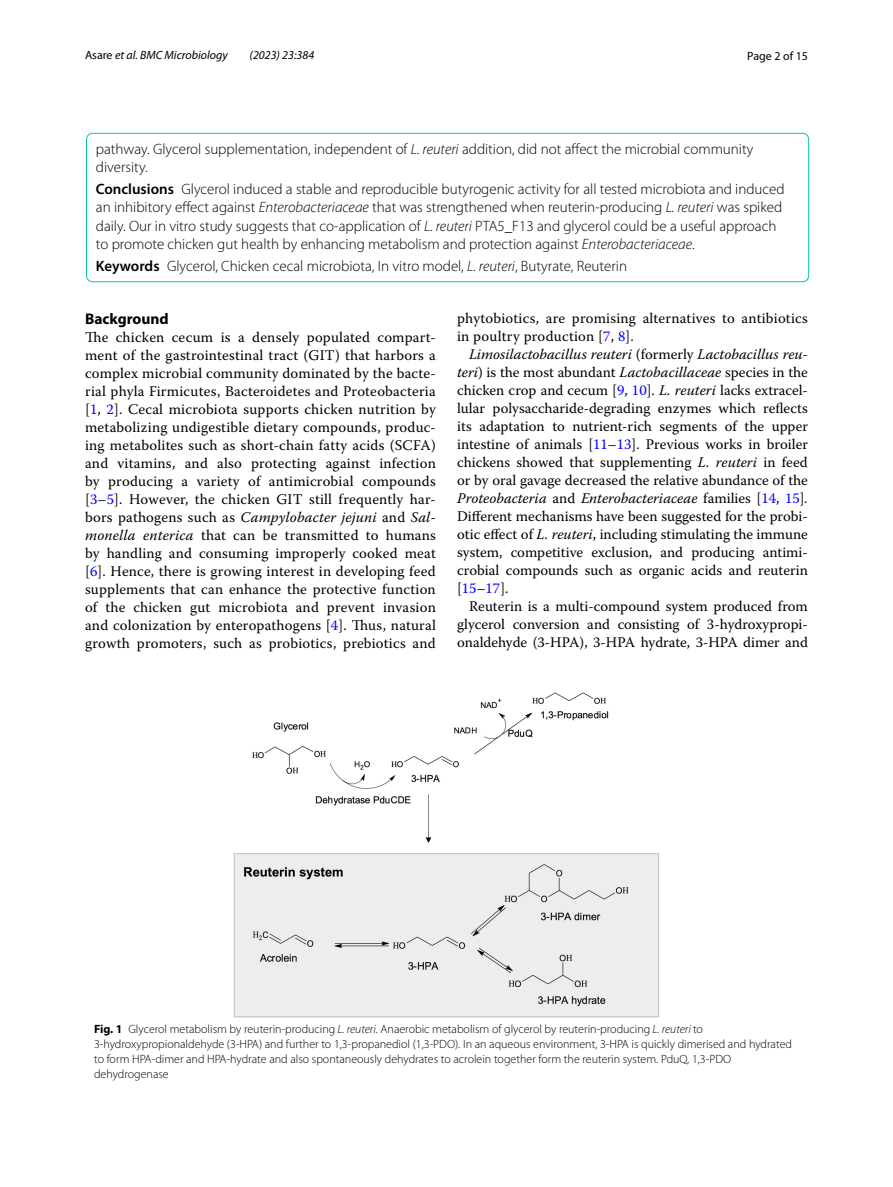
<style>
.page{position:relative;width:893px;height:1187px;background:#fff}
.page>*{position:absolute;margin:0;border:0;box-sizing:border-box;transform-origin:0 0}
.t1{font:700 15.45px "Myriad Pro";color:#000}
.t2{font:300 15px/18px "Myriad Pro";color:#000}
.t3{font:14.7px/18px "Warnock Pro";letter-spacing:.01em;color:#000;text-align:justify}
.t4{font:300 12px/15px "Myriad Pro";color:#000}
.t5{font:italic 12px "Myriad Pro";color:#000}
.t6{font:12px "Myriad Pro";color:#000}
.s1{font-style:normal}
.s2{font-style:italic}
.s3{font-weight:600}
.s4{color:#00f}
.s5{font-weight:700}
</style>
<div class="page">
<div style="left:86px;top:133px;width:723px;height:149px;border:1px solid #04c9a8;border-radius:6px"></div>
<img style="left:234px;top:692px;width:425px;height:325px">
<p class="t5" style="left:85px;top:48px;width:144px"><span class="s1">Asare</span> et al. BMC Microbiology</p>
<p class="t5" style="left:250px;top:48px;width:66px">(2023) 23:384</p>
<p class="t6" style="left:747px;top:48px;width:62px">Page 2 of 15</p>
<p class="t2" style="left:96px;top:140px;width:659px">pathway. Glycerol supplementation, independent of <span class="s2">L. reuteri</span> addition, did not affect the microbial community diversity.</p>
<p class="t2" style="left:96px;top:181px;width:690px"><span class="s3">Conclusions</span> Glycerol induced a stable and reproducible butyrogenic activity for all tested microbiota and induced an inhibitory effect against <span class="s2">Enterobacteriaceae</span> that was strengthened when reuterin-producing <span class="s2">L. reuteri</span> was spiked daily. Our in vitro study suggests that co-application of <span class="s2">L. reuteri</span> PTA5_F13 and glycerol could be a useful approach to promote chicken gut health by enhancing metabolism and protection against <span class="s2">Enterobacteriaceae</span>.</p>
<p class="t2" style="left:96px;top:257px;width:533px"><span class="s3">Keywords</span> Glycerol, Chicken cecal microbiota, In vitro model, <span class="s2">L. reuteri</span>, Butyrate, Reuterin</p>
<p class="t1" style="left:85px;top:308px;width:85px">Background</p>
<p class="t3" style="left:85px;top:327px;width:352px">The chicken cecum is a densely populated compart&shy;ment of the gastrointestinal tract (GIT) that harbors a complex microbial community dominated by the bacte&shy;rial phyla Firmicutes, Bacteroidetes and Proteobacteria [<span class="s4">1</span>, <span class="s4">2</span>]. Cecal microbiota supports chicken nutrition by metabolizing undigestible dietary compounds, produc&shy;ing metabolites such as short-chain fatty acids (SCFA) and vitamins, and also protecting against infection by producing a variety of antimicrobial compounds [<span class="s4">3</span>–<span class="s4">5</span>]. However, the chicken GIT still frequently har&shy;bors pathogens such as <span class="s2">Campylobacter jejuni</span> and <span class="s2">Sal&shy;monella enterica</span> that can be transmitted to humans by handling and consuming improperly cooked meat [<span class="s4">6</span>]. Hence, there is growing interest in developing feed supplements that can enhance the protective function of the chicken gut microbiota and prevent invasion and colonization by enteropathogens [<span class="s4">4</span>]. Thus, natural growth promoters, such as probiotics, prebiotics and</p>
<p class="t3" style="left:457px;top:309px;width:352px">phytobiotics, are promising alternatives to antibiotics in poultry production [<span class="s4">7</span>, <span class="s4">8</span>].</p>
<p class="t3" style="left:457px;top:345px;width:352px;text-indent:12px"><span class="s2">Limosilactobacillus reuteri</span> (formerly <span class="s2">Lactobacillus reu&shy;teri</span>) is the most abundant <span class="s2">Lactobacillaceae</span> species in the chicken crop and cecum [<span class="s4">9</span>, <span class="s4">10</span>]. <span class="s2">L. reuteri</span> lacks extracel&shy;lular polysaccharide-degrading enzymes which reflects its adaptation to nutrient-rich segments of the upper intestine of animals [<span class="s4">11</span>–<span class="s4">13</span>]. Previous works in broiler chickens showed that supplementing <span class="s2">L. reuteri</span> in feed or by oral gavage decreased the relative abundance of the <span class="s2">Proteobacteria</span> and <span class="s2">Enterobacteriaceae</span> families [<span class="s4">14</span>, <span class="s4">15</span>]<span class="s2">.<br></span>Different mechanisms have been suggested for the probi&shy;otic effect of <span class="s2">L. reuteri</span>, including stimulating the immune system, competitive exclusion, and producing antimi&shy;crobial compounds such as organic acids and reuterin [<span class="s4">15</span>–<span class="s4">17</span>].</p>
<p class="t3" style="left:457px;top:597px;width:352px;text-indent:12px">Reuterin is a multi-compound system produced from glycerol conversion and consisting of 3-hydroxypropi&shy;onaldehyde (3-HPA), 3-HPA hydrate, 3-HPA dimer and</p>
<p class="t4" style="left:94px;top:1021px;width:699px"><span class="s5">Fig. 1</span> Glycerol metabolism by reuterin-producing <span class="s2">L. reuteri</span>. Anaerobic metabolism of glycerol by reuterin-producing <span class="s2">L. reuteri</span> to 3-hydroxypropionaldehyde (3-HPA) and further to 1,3-propanediol (1,3-PDO). In an aqueous environment, 3-HPA is quickly dimerised and hydrated to form HPA-dimer and HPA-hydrate and also spontaneously dehydrates to acrolein together form the reuterin system. PduQ, 1,3-PDO dehydrogenase</p>
</div>
